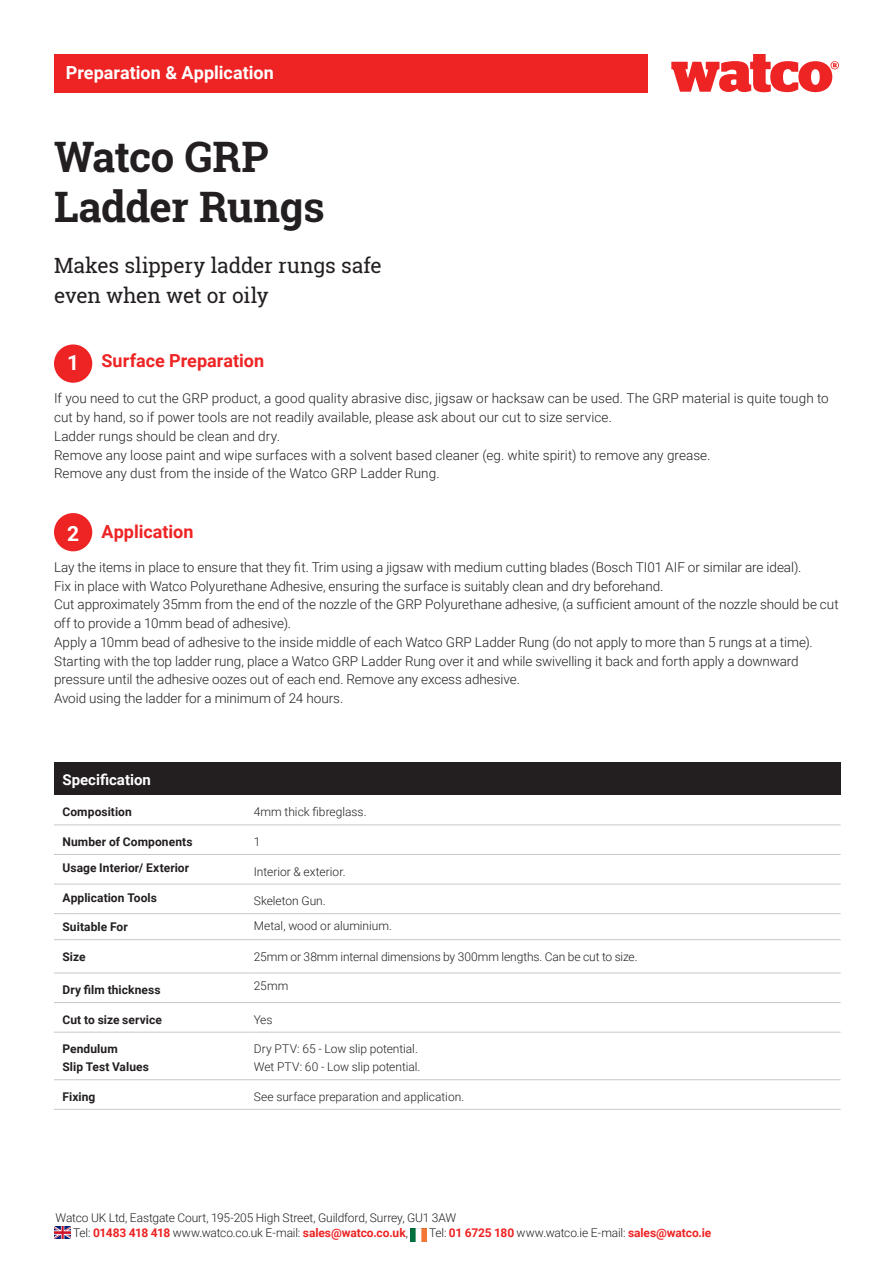
<style>
.page{position:relative;width:893px;height:1263px;background:#fff}
.page>*{position:absolute;margin:0;border:0;box-sizing:border-box;transform-origin:0 0}
.t1{font:700 42px/50.4px "Roboto Slab";letter-spacing:-.015em;color:#231f20}
.t2{font:21px/30px "Roboto Slab";letter-spacing:-.01em;color:#231f20}
.t3{font:700 21px "Roboto";color:#fff}
.t4{font:700 18px "Roboto";color:#ee2324}
.t5{font:700 18px "Roboto";color:#fff}
.t6{font:700 15px "Roboto";color:#fff}
.t7{font:300 13.5px/18.8px "Roboto";letter-spacing:-.005em;color:#231f20}
.t8{font:300 12px/15.8px "Roboto";letter-spacing:-.005em;color:#231f20}
.t9{font:700 12px "Roboto";letter-spacing:.005em;color:#231f20}
.s1{font-weight:700;color:#ee2324}
</style>
<div class="page">
<img style="left:55px;top:1226px;width:16px;height:13px">
<img style="left:410px;top:1228px;width:16px;height:13px">
<div style="left:54px;top:54px;width:593px;height:38px;background:#ee2324"></div>
<svg style="left:671px;top:54px;width:168px;height:38px"></svg>
<div style="left:54px;top:344px;width:38px;height:39px;background:#ee2324;border-radius:50%"></div>
<div style="left:54px;top:513px;width:38px;height:38px;background:#ee2324;border-radius:50%"></div>
<div style="left:54px;top:762px;width:787px;height:33px;background:#231f20"></div>
<hr style="left:54px;top:824px;width:200px;height:1px;background:#c7c8ca">
<hr style="left:254px;top:824px;width:587px;height:1px;background:#c7c8ca">
<hr style="left:54px;top:854px;width:200px;height:1px;background:#c7c8ca">
<hr style="left:254px;top:854px;width:587px;height:1px;background:#c7c8ca">
<hr style="left:54px;top:884px;width:200px;height:1px;background:#c7c8ca">
<hr style="left:254px;top:884px;width:587px;height:1px;background:#c7c8ca">
<hr style="left:54px;top:913px;width:200px;height:1px;background:#c7c8ca">
<hr style="left:254px;top:913px;width:587px;height:1px;background:#c7c8ca">
<hr style="left:54px;top:939px;width:200px;height:1px;background:#c7c8ca">
<hr style="left:254px;top:939px;width:587px;height:1px;background:#c7c8ca">
<hr style="left:54px;top:972px;width:200px;height:1px;background:#c7c8ca">
<hr style="left:254px;top:972px;width:587px;height:1px;background:#c7c8ca">
<hr style="left:54px;top:1002px;width:200px;height:1px;background:#c7c8ca">
<hr style="left:254px;top:1002px;width:587px;height:1px;background:#c7c8ca">
<hr style="left:54px;top:1032px;width:200px;height:1px;background:#c7c8ca">
<hr style="left:254px;top:1032px;width:587px;height:1px;background:#c7c8ca">
<hr style="left:54px;top:1079px;width:200px;height:1px;background:#c7c8ca">
<hr style="left:254px;top:1079px;width:587px;height:1px;background:#c7c8ca">
<hr style="left:54px;top:1109px;width:200px;height:1px;background:#c7c8ca">
<hr style="left:254px;top:1109px;width:587px;height:1px;background:#c7c8ca">
<p class="t5" style="left:66px;top:60px;width:209px">Preparation &amp; Application</p>
<p class="t1" style="left:54px;top:131px;width:272px">Watco GRP<br>Ladder Rungs</p>
<p class="t2" style="left:54px;top:250px;width:329px">Makes slippery ladder rungs safe even when wet or oily</p>
<p class="t3" style="left:67px;top:348px;width:14px">1</p>
<p class="t4" style="left:101px;top:348px;width:164px">Surface Preparation</p>
<p class="t7" style="left:54px;top:389px;width:776px">If you need to cut the GRP product, a good quality abrasive disc, jigsaw or hacksaw can be used. The GRP material is quite tough to cut by hand, so if power tools are not readily available, please ask about our cut to size service.</p>
<p class="t7" style="left:54px;top:426px;width:228px">Ladder rungs should be clean and dry.</p>
<p class="t7" style="left:54px;top:445px;width:658px">Remove any loose paint and wipe surfaces with a solvent based cleaner (eg. white spirit) to remove any grease.</p>
<p class="t7" style="left:54px;top:464px;width:387px">Remove any dust from the inside of the Watco GRP Ladder Rung.</p>
<p class="t3" style="left:67px;top:518px;width:14px">2</p>
<p class="t4" style="left:101px;top:519px;width:94px">Application</p>
<p class="t7" style="left:54px;top:557px;width:749px">Lay the items in place to ensure that they fit. Trim using a jigsaw with medium cutting blades (Bosch TI01 AIF or similar are ideal).</p>
<p class="t7" style="left:54px;top:576px;width:611px">Fix in place with Watco Polyurethane Adhesive, ensuring the surface is suitably clean and dry beforehand.</p>
<p class="t7" style="left:54px;top:595px;width:786px">Cut approximately 35mm from the end of the nozzle of the GRP Polyurethane adhesive, (a sufficient amount of the nozzle should be cut off to provide a 10mm bead of adhesive).<br>Apply a 10mm bead of adhesive to the inside middle of each Watco GRP Ladder Rung (do not apply to more than 5 rungs at a time).</p>
<p class="t7" style="left:54px;top:651px;width:746px">Starting with the top ladder rung, place a Watco GRP Ladder Rung over it and while swivelling it back and forth apply a downward pressure until the adhesive oozes out of each end. Remove any excess adhesive.<br>Avoid using the ladder for a minimum of 24 hours.</p>
<p class="t6" style="left:62px;top:769px;width:90px">Specification</p>
<p class="t9" style="left:62px;top:804px;width:71px">Composition</p>
<p class="t8" style="left:254px;top:804px;width:114px">4mm thick fibreglass.</p>
<p class="t9" style="left:62px;top:833px;width:132px">Number of Components</p>
<p class="t8" style="left:254px;top:833px;width:8px">1</p>
<p class="t9" style="left:62px;top:859px;width:128px">Usage Interior/ Exterior</p>
<p class="t8" style="left:254px;top:863px;width:93px">Interior &amp; exterior.</p>
<p class="t9" style="left:62px;top:889px;width:96px">Application Tools</p>
<p class="t8" style="left:254px;top:892px;width:74px">Skeleton Gun.</p>
<p class="t9" style="left:62px;top:918px;width:67px">Suitable For</p>
<p class="t8" style="left:254px;top:918px;width:140px">Metal, wood or aluminium.</p>
<p class="t9" style="left:62px;top:948px;width:25px">Size</p>
<p class="t8" style="left:254px;top:948px;width:385px">25mm or 38mm internal dimensions by 300mm lengths. Can be cut to size.</p>
<p class="t9" style="left:62px;top:981px;width:100px">Dry film thickness</p>
<p class="t8" style="left:254px;top:977px;width:36px">25mm</p>
<p class="t9" style="left:62px;top:1011px;width:101px">Cut to size service</p>
<p class="t8" style="left:254px;top:1011px;width:20px">Yes</p>
<p class="t9" style="left:62px;top:1040px;width:57px">Pendulum</p>
<p class="t9" style="left:62px;top:1058px;width:88px">Slip Test Values</p>
<p class="t8" style="left:254px;top:1041px;width:166px">Dry PTV: 65 - Low slip potential.</p>
<p class="t8" style="left:254px;top:1059px;width:168px">Wet PTV: 60 - Low slip potential.</p>
<p class="t9" style="left:62px;top:1088px;width:34px">Fixing</p>
<p class="t8" style="left:254px;top:1088px;width:212px">See surface preparation and application.</p>
<p class="t8" style="left:73px;top:1209px;width:385px;text-indent:-18px">Watco UK Ltd, Eastgate Court, 195-205 High Street, Guildford, Surrey, GU1 3AW<br>Tel: <span class="s1">01483 418 418</span> www.watco.co.uk E-mail: <span class="s1">sales@watco.co.uk</span>,</p>
<p class="t8" style="left:429px;top:1225px;width:284px">Tel: <span class="s1">01 6725 180</span> www.watco.ie E-mail: <span class="s1">sales@watco.ie</span></p>
</div>
